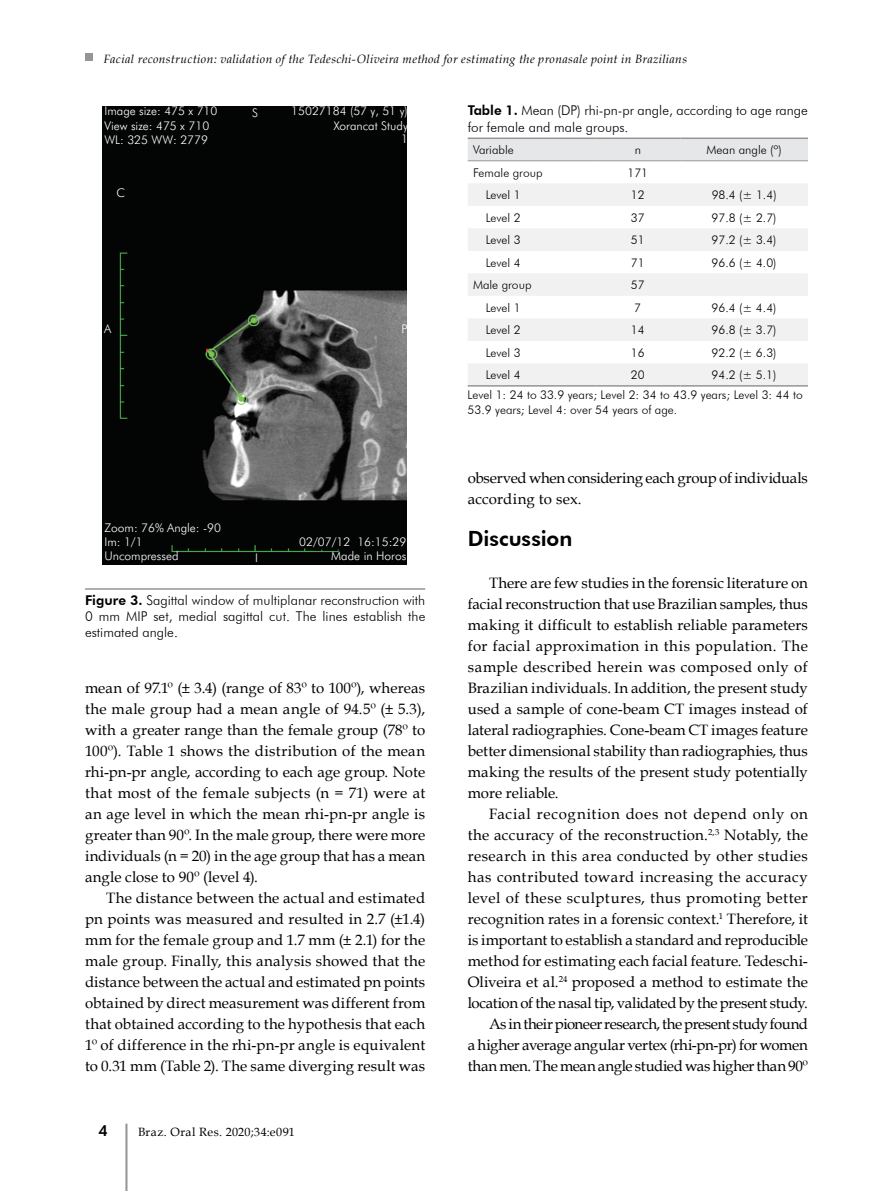
<style>
.page{position:relative;width:893px;height:1191px;background:#fff}
.page>*{position:absolute;margin:0;border:0;box-sizing:border-box;transform-origin:0 0}
.t1{font:800 21px "Futura BT";color:#000}
.t2{font:15px/21px "Book Antiqua";letter-spacing:.005em;color:#000;text-align:justify}
.t3{font:800 15px "Futura BT";color:#000}
.t4{font:300 13.5px/16.2px "Futura BT";color:#000;text-align:justify}
.t5{font:300 12px/20.1px "Futura BT";color:#000}
.t6{font:300 12px/14.4px "Futura BT";color:#fff}
.t7{font:italic 12px "Book Antiqua";letter-spacing:.03em;color:#000}
.t8{font:12px "Book Antiqua";letter-spacing:.03em;color:#000}
.s1{font-weight:800}
</style>
<div class="page">
<div style="left:85px;top:53px;width:8px;height:8px;background:#939598"></div>
<img style="left:102px;top:107px;width:305px;height:458px">
<hr style="left:85px;top:588px;width:340px;height:2px;background:#939598">
<div style="left:468px;top:139px;width:340px;height:21px;background:#e6e7e8"></div>
<svg style="left:468px;top:161px;width:340px;height:1px"></svg>
<svg style="left:468px;top:184px;width:340px;height:201px;fill:#f1f1f2"></svg>
<hr style="left:468px;top:137px;width:127px;height:2px;background:#939598">
<hr style="left:595px;top:137px;width:85px;height:2px;background:#939598">
<hr style="left:680px;top:137px;width:128px;height:2px;background:#939598">
<hr style="left:468px;top:160px;width:127px;height:1px;background:#939598">
<hr style="left:595px;top:160px;width:85px;height:1px;background:#939598">
<hr style="left:680px;top:160px;width:128px;height:1px;background:#939598">
<hr style="left:468px;top:385px;width:127px;height:1px;background:#939598">
<hr style="left:595px;top:385px;width:85px;height:1px;background:#939598">
<hr style="left:680px;top:385px;width:128px;height:1px;background:#939598">
<hr style="left:125px;top:1123px;width:2px;height:68px;background:#939598">
<p class="t7" style="left:103px;top:51px;width:585px">Facial reconstruction: validation of the Tedeschi-Oliveira method for estimating the pronasale point in Brazilians</p>
<p class="t6" style="left:104px;top:104px;width:114px">Image size: 475 x 710</p>
<p class="t6" style="left:252px;top:105px;width:7px">S</p>
<p class="t6" style="left:104px;top:118px;width:106px">View size: 475 x 710<br>WL: 325 WW: 2779</p>
<p class="t6" style="left:117px;top:185px;width:10px">C</p>
<p class="t6" style="left:291px;top:104px;width:118px;text-align:right">15027184 (57 y, 51 y)<br>Xorancat Study</p>
<p class="t6" style="left:401px;top:132px;width:8px">1</p>
<p class="t6" style="left:104px;top:322px;width:9px">A</p>
<p class="t6" style="left:401px;top:322px;width:8px">P</p>
<p class="t6" style="left:104px;top:520px;width:118px">Zoom: 76% Angle: -90<br>Im: 1/1<br>Uncompressed</p>
<p class="t6" style="left:255px;top:550px;width:4px">I</p>
<p class="t6" style="left:299px;top:534px;width:109px;text-align:right">02/07/12 16:15:29<br>Made in Horos</p>
<p class="t4" style="left:85px;top:591px;width:342px"><span class="s1">Figure 3.</span> Sagittal window of multiplanar reconstruction with 0 mm MIP set, medial sagittal cut. The lines establish the estimated angle.</p>
<p class="t2" style="left:85px;top:677px;width:342px">mean of 97.1º (± 3.4) (range of 83º to 100º), whereas the male group had a mean angle of 94.5º (± 5.3), with a greater range than the female group (78º to 100º). Table 1 shows the distribution of the mean rhi-pn-pr angle, according to each age group. Note that most of the female subjects (n = 71) were at an age level in which the mean rhi-pn-pr angle is greater than 90º. In the male group, there were more individuals (n = 20) in the age group that has a mean angle close to 90º (level 4).</p>
<p class="t2" style="left:85px;top:887px;width:342px;text-indent:21px">The distance between the actual and estimated pn points was measured and resulted in 2.7 (±1.4) mm for the female group and 1.7 mm (± 2.1) for the male group. Finally, this analysis showed that the distance between the actual and estimated pn points obtained by direct measurement was different from that obtained according to the hypothesis that each 1º of difference in the rhi-pn-pr angle is equivalent to 0.31 mm (Table 2). The same diverging result was</p>
<p class="t3" style="left:98px;top:1121px;width:11px">4</p>
<p class="t8" style="left:138px;top:1123px;width:158px">Braz. Oral Res. 2020;34:e091</p>
<p class="t4" style="left:468px;top:102px;width:342px"><span class="s1">Table 1.</span> Mean (DP) rhi-pn-pr angle, according to age range for female and male groups.</p>
<p class="t5" style="left:473px;top:140px;width:42px">Variable</p>
<p class="t5" style="left:635px;top:140px;width:8px">n</p>
<p class="t5" style="left:707px;top:140px;width:77px">Mean angle (º)</p>
<p class="t5" style="left:473px;top:162px;width:71px">Female group</p>
<p class="t5" style="left:627px;top:162px;width:22px">171</p>
<p class="t5" style="left:486px;top:185px;width:36px">Level 1</p>
<p class="t5" style="left:631px;top:185px;width:15px">12</p>
<p class="t5" style="left:712px;top:185px;width:66px">98.4 (± 1.4)</p>
<p class="t5" style="left:486px;top:207px;width:36px">Level 2</p>
<p class="t5" style="left:631px;top:207px;width:15px">37</p>
<p class="t5" style="left:712px;top:207px;width:66px">97.8 (± 2.7)</p>
<p class="t5" style="left:486px;top:230px;width:36px">Level 3</p>
<p class="t5" style="left:631px;top:230px;width:15px">51</p>
<p class="t5" style="left:712px;top:230px;width:66px">97.2 (± 3.4)</p>
<p class="t5" style="left:486px;top:252px;width:36px">Level 4</p>
<p class="t5" style="left:631px;top:252px;width:15px">71</p>
<p class="t5" style="left:712px;top:252px;width:66px">96.6 (± 4.0)</p>
<p class="t5" style="left:473px;top:275px;width:60px">Male group</p>
<p class="t5" style="left:631px;top:275px;width:15px">57</p>
<p class="t5" style="left:486px;top:297px;width:36px">Level 1</p>
<p class="t5" style="left:634px;top:297px;width:8px">7</p>
<p class="t5" style="left:712px;top:297px;width:66px">96.4 (± 4.4)</p>
<p class="t5" style="left:486px;top:320px;width:36px">Level 2</p>
<p class="t5" style="left:631px;top:320px;width:15px">14</p>
<p class="t5" style="left:712px;top:320px;width:66px">96.8 (± 3.7)</p>
<p class="t5" style="left:486px;top:342px;width:36px">Level 3</p>
<p class="t5" style="left:631px;top:342px;width:15px">16</p>
<p class="t5" style="left:712px;top:342px;width:66px">92.2 (± 6.3)</p>
<p class="t5" style="left:486px;top:365px;width:36px">Level 4</p>
<p class="t5" style="left:631px;top:365px;width:15px">20</p>
<p class="t5" style="left:468px;top:365px;width:337px;text-indent:244px">94.2 (± 5.1)<br>Level 1: 24 to 33.9 years; Level 2: 34 to 43.9 years; Level 3: 44 to</p>
<p class="t5" style="left:468px;top:399px;width:211px">53.9 years; Level 4: over 54 years of age.</p>
<p class="t2" style="left:468px;top:467px;width:342px">observed when considering each group of individuals according to sex.</p>
<h1 class="t1" style="left:468px;top:526px;width:106px">Discussion</h1>
<p class="t2" style="left:468px;top:572px;width:342px;text-indent:21px">There are few studies in the forensic literature on facial reconstruction that use Brazilian samples, thus making it difficult to establish reliable parameters for facial approximation in this population. The sample described herein was composed only of Brazilian individuals. In addition, the present study used a sample of cone-beam CT images instead of lateral radiographies. Cone-beam CT images feature better dimensional stability than radiographies, thus making the results of the present study potentially more reliable.</p>
<p class="t2" style="left:468px;top:803px;width:342px;text-align:right">Facial recognition does not depend only on the accuracy of the reconstruction.<sup>2,3</sup> Notably, the research in this area conducted by other studies has contributed toward increasing the accuracy level of these sculptures, thus promoting better recognition rates in a forensic context.<sup>1</sup> Therefore, it is important to establish a standard and reproducible method for estimating each facial feature. Tedeschi-Oliveira et al.<sup>24</sup> proposed a method to estimate the location of the nasal tip, validated by the present study.<br>As in their pioneer research, the present study found<br>a higher average angular vertex (rhi-pn-pr) for women than men. The mean angle studied was higher than 90º</p>
</div>
